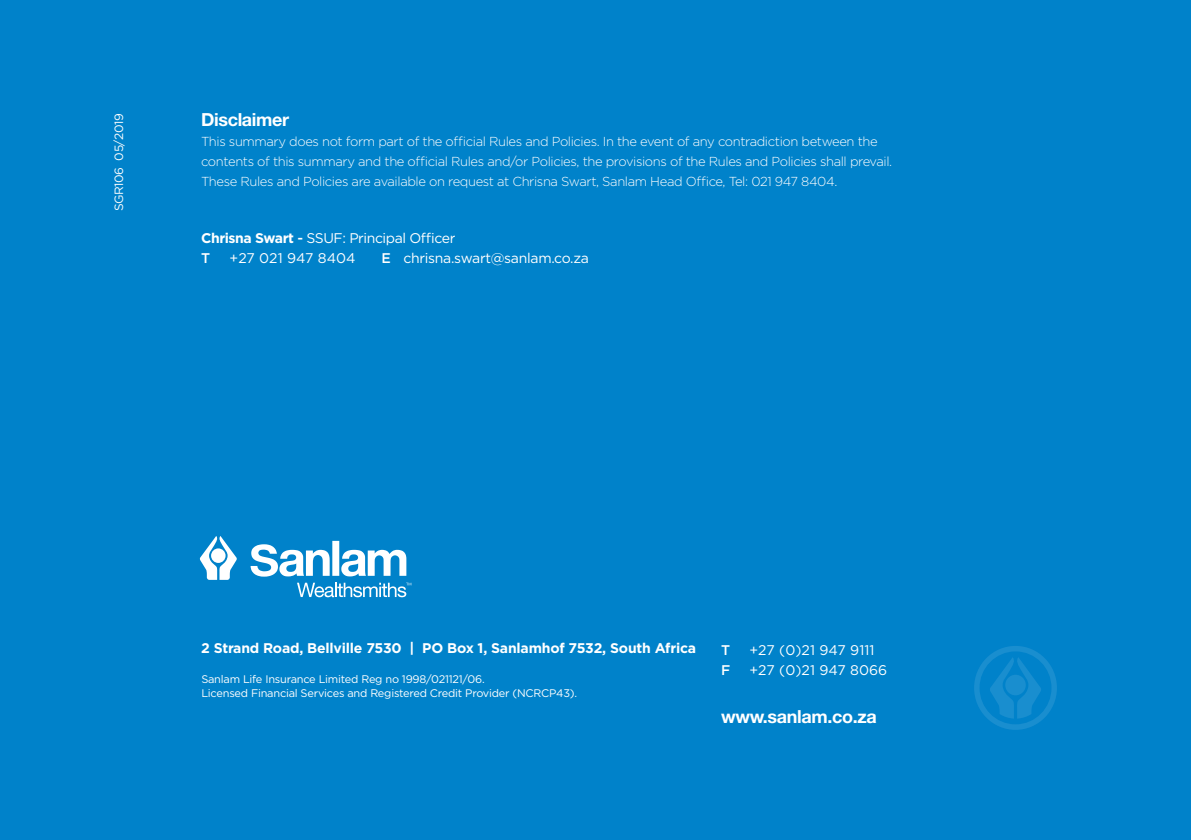
<style>
.page{position:relative;width:1191px;height:840px;background:#fff}
.page>*{position:absolute;margin:0;border:0;box-sizing:border-box;transform-origin:0 0}
.t1{font:700 18px "Helvetica Neue LT Std";letter-spacing:-.02em;color:#fff}
.t2{font:14px/20px "Gotham";letter-spacing:-.02em;color:#fff}
.t3{font:700 14px "Gotham";letter-spacing:-.015em;color:#fff}
.t4{font:14px "Gotham";letter-spacing:.005em;color:#fff}
.t5{font:500 14px "Gotham";color:#fff}
.t6{font:300 13px/20px "Gotham";letter-spacing:-.03em;color:#fff}
.t7{font:12px "Gotham";letter-spacing:-.03em;color:#fff}
.t8{font:11px/14px "Gotham";letter-spacing:-.02em;color:#fff}
.s1{font-weight:700}
.s2{font-weight:500}
</style>
<div class="page">
<div style="left:0;top:0;width:1191px;height:839px;background:#0082ca"></div>
<svg style="left:974px;top:646px;width:83px;height:83px"></svg>
<svg style="left:200px;top:536px;width:211px;height:61px"></svg>
<p class="t7" style="left:111px;top:211px;width:99px;rotate:-90deg">SGR106 05/2019</p>
<h1 class="t1" style="left:201px;top:109px;width:90px">Disclaimer</h1>
<p class="t6" style="left:201px;top:131px;width:692px">This summary does not form part of the official Rules and Policies. In the event of any contradiction between the contents of this summary and the official Rules and/or Policies, the provisions of the Rules and Policies shall prevail.<br>These Rules and Policies are available on request at Chrisna Swart, Sanlam Head Office, Tel: 021 947 8404.</p>
<p class="t2" style="left:201px;top:228px;width:256px"><span class="s1">Chrisna Swart</span> <span class="s2">-</span> SSUF: Principal Officer<br><span class="s2">T</span></p>
<p class="t4" style="left:229px;top:249px;width:128px">+27 021 947 8404</p>
<p class="t2" style="left:381px;top:248px;width:209px"><span class="s2">E</span> chrisna.swart@sanlam.co.za</p>
<p class="t3" style="left:201px;top:638px;width:496px">2 Strand Road, Bellville 7530 | PO Box 1, Sanlamhof 7532, South Africa</p>
<p class="t5" style="left:721px;top:640px;width:11px">T</p>
<p class="t4" style="left:749px;top:640px;width:127px">+27 (0)21 947 9111</p>
<p class="t5" style="left:721px;top:660px;width:11px">F</p>
<p class="t4" style="left:749px;top:660px;width:139px">+27 (0)21 947 8066</p>
<h1 class="t1" style="left:721px;top:705px;width:157px">www.sanlam.co.za</h1>
<p class="t8" style="left:201px;top:671px;width:377px">Sanlam Life Insurance Limited Reg no 1998/021121/06.<br>Licensed Financial Services and Registered Credit Provider (NCRCP43).</p>
</div>
